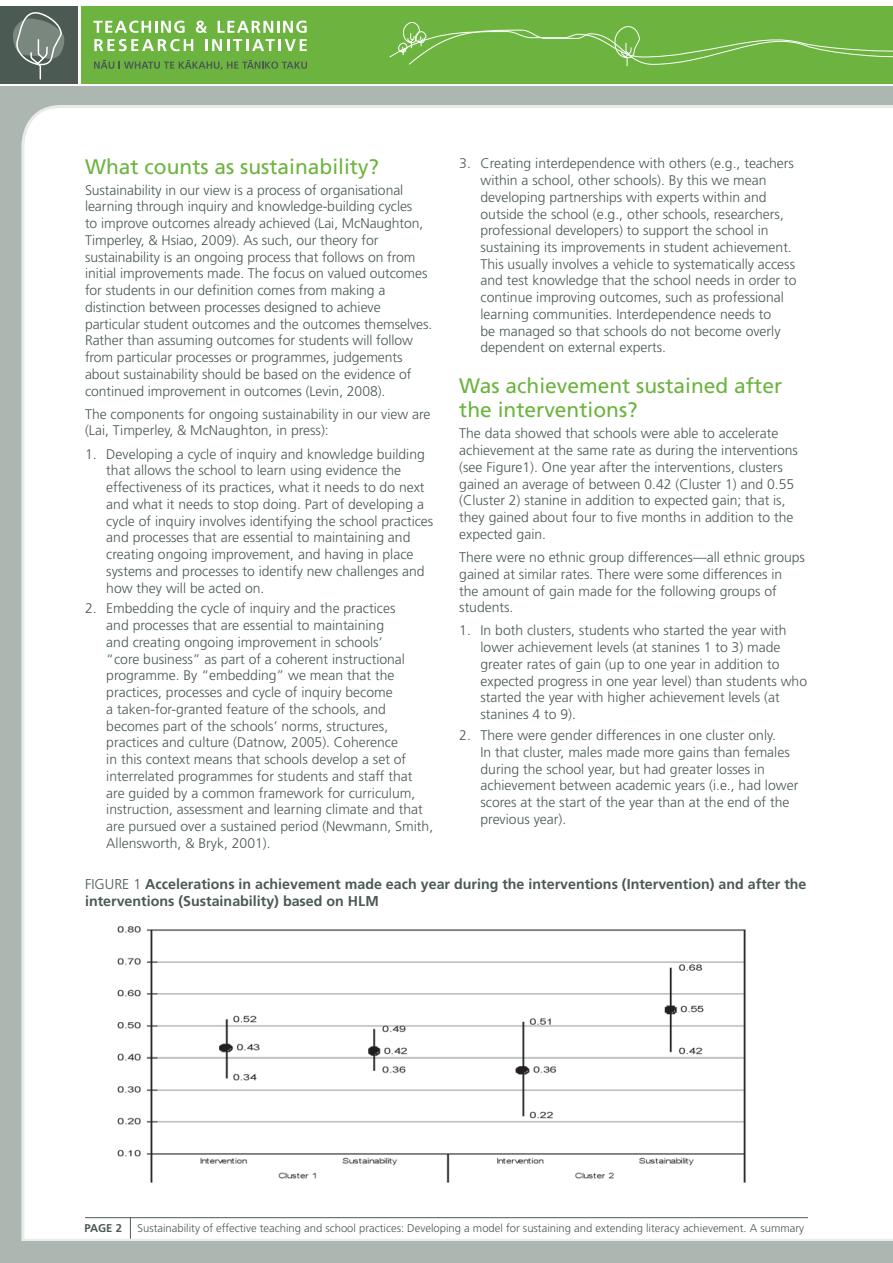
<style>
.page{position:relative;width:893px;height:1263px;background:#fff}
.page>*{position:absolute;margin:0;border:0;box-sizing:border-box;transform-origin:0 0}
.t1{font:21px/24px "Frutiger";color:#6cb43f}
.t2{font:700 14.25px/17.1px "Frutiger";color:#4b5a52}
.t3{font:300 13.95px/16.8px "Frutiger";color:#4b5a52}
.t4{font:300 11.25px "Frutiger";color:#4b5a52}
.t5{font:700 11.25px "Frutiger";color:#4b5a52}
.s1{font-weight:300}
</style>
<div class="page">
<div style="left:81px;top:6px;width:812px;height:78px;background:#6cb43f"></div>
<svg style="left:389px;top:22px;width:504px;height:45px"></svg>
<div style="left:0;top:86px;width:893px;height:1177px;background:#acb7b1"></div>
<div style="left:21px;top:105px;width:872px;height:1136px;background:#fff"></div>
<hr style="left:22px;top:1239px;width:871px;height:3px;background:#e8ebe9">
<div style="left:0;top:6px;width:78px;height:78px;background:#4b5a52"></div>
<hr style="left:85px;top:1217px;width:723px;height:1px;background:#4b5a52">
<svg style="left:130px;top:1217px;width:1px;height:22px"></svg>
<svg style="left:13px;top:12px;width:52px;height:154px"></svg>
<svg style="left:94px;top:39px;width:99px;height:12px"></svg>
<svg style="left:205px;top:39px;width:102px;height:12px"></svg>
<svg style="left:93px;top:21px;width:92px;height:12px"></svg>
<svg style="left:196px;top:21px;width:11px;height:12px"></svg>
<svg style="left:218px;top:21px;width:89px;height:12px"></svg>
<svg style="left:94px;top:60px;width:213px;height:10px"></svg>
<img style="left:85px;top:916px;width:666px;height:273px">
<h1 class="t1" style="left:85px;top:154px;width:296px">What counts as sustainability?</h1>
<p class="t3" style="left:85px;top:181px;width:349px">Sustainability in our view is a process of organisational learning through inquiry and knowledge-building cycles<br>to improve outcomes already achieved (Lai, McNaughton, Timperley, &amp; Hsiao, 2009). As such, our theory for sustainability is an ongoing process that follows on from initial improvements made. The focus on valued outcomes for students in our definition comes from making a distinction between processes designed to achieve particular student outcomes and the outcomes themselves.<br>Rather than assuming outcomes for students will follow from particular processes or programmes, judgements about sustainability should be based on the evidence of continued improvement in outcomes (Levin, 2008).</p>
<p class="t3" style="left:85px;top:405px;width:347px">The components for ongoing sustainability in our view are (Lai, Timperley, &amp; McNaughton, in press):</p>
<p class="t3" style="left:106px;top:445px;width:329px;text-indent:-21px">1. Developing a cycle of inquiry and knowledge building that allows the school to learn using evidence the effectiveness of its practices, what it needs to do next and what it needs to stop doing. Part of developing a cycle of inquiry involves identifying the school practices and processes that are essential to maintaining and creating ongoing improvement, and having in place systems and processes to identify new challenges and how they will be acted on.</p>
<p class="t3" style="left:106px;top:600px;width:328px;text-indent:-21px">2. Embedding the cycle of inquiry and the practices<br>and processes that are essential to maintaining<br>and creating ongoing improvement in schools’<br>“core business” as part of a coherent instructional programme. By “embedding” we mean that the practices, processes and cycle of inquiry become<br>a taken-for-granted feature of the schools, and becomes part of the schools’ norms, structures, practices and culture (Datnow, 2005). Coherence<br>in this context means that schools develop a set of interrelated programmes for students and staff that are guided by a common framework for curriculum, instruction, assessment and learning climate and that are pursued over a sustained period (Newmann, Smith, Allensworth, &amp; Bryk, 2001).</p>
<p class="t3" style="left:480px;top:155px;width:318px;text-indent:-21px">3. Creating interdependence with others (e.g., teachers within a school, other schools). By this we mean developing partnerships with experts within and outside the school (e.g., other schools, researchers, professional developers) to support the school in sustaining its improvements in student achievement.<br>This usually involves a vehicle to systematically access and test knowledge that the school needs in order to continue improving outcomes, such as professional learning communities. Interdependence needs to<br>be managed so that schools do not become overly dependent on external experts.</p>
<h1 class="t1" style="left:459px;top:374px;width:324px">Was achievement sustained after the interventions?</h1>
<p class="t3" style="left:459px;top:425px;width:340px">The data showed that schools were able to accelerate achievement at the same rate as during the interventions (see Figure1). One year after the interventions, clusters gained an average of between 0.42 (Cluster 1) and 0.55 (Cluster 2) stanine in addition to expected gain; that is, they gained about four to five months in addition to the expected gain.</p>
<p class="t3" style="left:459px;top:549px;width:347px">There were no ethnic group differences—all ethnic groups gained at similar rates. There were some differences in the amount of gain made for the following groups of students.</p>
<p class="t3" style="left:480px;top:622px;width:328px;text-indent:-21px">1. In both clusters, students who started the year with lower achievement levels (at stanines 1 to 3) made greater rates of gain (up to one year in addition to expected progress in one year level) than students who started the year with higher achievement levels (at stanines 4 to 9).</p>
<p class="t3" style="left:480px;top:727px;width:319px;text-indent:-21px">2. There were gender differences in one cluster only.<br>In that cluster, males made more gains than females during the school year, but had greater losses in achievement between academic years (i.e., had lower scores at the start of the year than at the end of the previous year).</p>
<p class="t2" style="left:85px;top:876px;width:723px"><span class="s1">Figure 1</span> Accelerations in achievement made each year during the interventions (Intervention) and after the interventions (Sustainability) based on HLM</p>
<p class="t5" style="left:85px;top:1221px;width:39px">PAGE 2</p>
<p class="t4" style="left:137px;top:1221px;width:668px">Sustainability of effective teaching and school practices: Developing a model for sustaining and extending literacy achievement. A summary</p>
</div>
